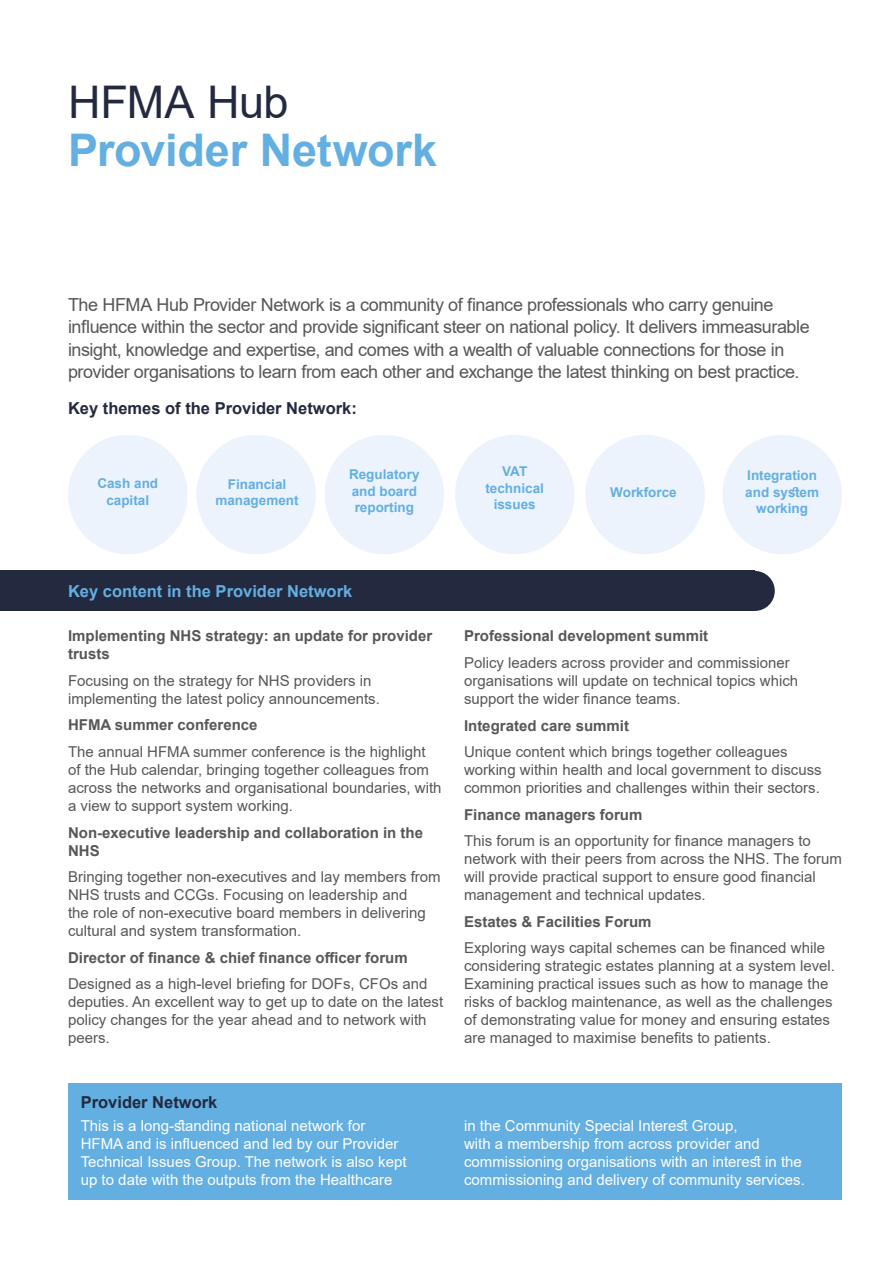
<style>
.page{position:relative;width:893px;height:1263px;background:#fff}
.page>*{position:absolute;margin:0;border:0;box-sizing:border-box;transform-origin:0 0}
.t1{font:700 45px "Arial";letter-spacing:-.005em;color:#63afe2}
.t2{font:45px "Arial";letter-spacing:-.005em;color:#23293e}
.t3{font:18px/22.5px "Arial";letter-spacing:-.025em;color:#575756}
.t4{font:700 16.5px "Arial";color:#23293e}
.t5{font:700 16.5px "Arial";color:#63afe2}
.t6{font:15px/18px "Arial";color:#575756}
.t7{font:15px/18px "Arial";color:#fff}
.t8{font:700 15px/18px "Arial";color:#575756}
.t9{font:700 13.5px/16.5px "Arial";color:#63afe2;text-align:center}
</style>
<div class="page">
<div style="left:0;top:571px;width:755px;height:40px;background:#23293e"></div>
<div style="left:735px;top:571px;width:40px;height:40px;background:#23293e;border-radius:50%"></div>
<div style="left:68px;top:1083px;width:774px;height:117px;background:#63afe2"></div>
<div style="left:68px;top:435px;width:120px;height:119px;background:#ecf3fc;border-radius:50%"></div>
<div style="left:196px;top:435px;width:120px;height:119px;background:#ecf3fc;border-radius:50%"></div>
<div style="left:325px;top:435px;width:119px;height:119px;background:#ecf3fc;border-radius:50%"></div>
<div style="left:455px;top:435px;width:119px;height:119px;background:#ecf3fc;border-radius:50%"></div>
<div style="left:585px;top:435px;width:120px;height:119px;background:#ecf3fc;border-radius:50%"></div>
<div style="left:722px;top:435px;width:120px;height:119px;background:#ecf3fc;border-radius:50%"></div>
<h1 class="t2" style="left:68px;top:71px;width:222px">HFMA Hub</h1>
<h1 class="t1" style="left:68px;top:118px;width:371px">Provider Network</h1>
<p class="t3" style="left:68px;top:293px;width:743px">The HFMA Hub Provider Network is a community of finance professionals who carry genuine influence within the sector and provide significant steer on national policy. It delivers immeasurable insight, knowledge and expertise, and comes with a wealth of valuable connections for those in provider organisations to learn from each other and exchange the latest thinking on best practice.</p>
<p class="t4" style="left:68px;top:397px;width:290px">Key themes of the Provider Network:</p>
<p class="t9" style="left:97px;top:475px;width:62px">Cash and capital</p>
<p class="t9" style="left:215px;top:476px;width:85px">Financial management</p>
<p class="t9" style="left:349px;top:466px;width:72px;text-align:left">Regulatory and board reporting</p>
<p class="t9" style="left:485px;top:463px;width:60px">VAT technical issues</p>
<p class="t5" style="left:68px;top:579px;width:286px">Key content in the Provider Network</p>
<p class="t9" style="left:610px;top:484px;width:68px">Workforce</p>
<p class="t9" style="left:745px;top:467px;width:75px">Integration and system working</p>
<p class="t8" style="left:68px;top:627px;width:366px">Implementing NHS strategy: an update for provider trusts</p>
<p class="t6" style="left:68px;top:672px;width:313px">Focusing on the strategy for NHS providers in implementing the latest policy announcements.</p>
<p class="t8" style="left:68px;top:716px;width:191px">HFMA summer conference</p>
<p class="t6" style="left:68px;top:743px;width:375px">The annual HFMA summer conference is the highlight of the Hub calendar, bringing together colleagues from across the networks and organisational boundaries, with a view to support system working.</p>
<p class="t8" style="left:68px;top:823px;width:357px">Non-executive leadership and collaboration in the<br>NHS</p>
<p class="t6" style="left:68px;top:868px;width:374px">Bringing together non-executives and lay members from NHS trusts and CCGs. Focusing on leadership and<br>the role of non-executive board members in delivering cultural and system transformation.</p>
<p class="t8" style="left:68px;top:948px;width:341px">Director of finance &amp; chief finance officer forum</p>
<p class="t6" style="left:68px;top:975px;width:377px">Designed as a high-level briefing for DOFs, CFOs and deputies. An excellent way to get up to date on the latest policy changes for the year ahead and to network with peers.</p>
<p class="t8" style="left:464px;top:627px;width:246px">Professional development summit</p>
<p class="t6" style="left:464px;top:654px;width:336px">Policy leaders across provider and commissioner organisations will update on technical topics which support the wider finance teams.</p>
<p class="t8" style="left:464px;top:716px;width:167px">Integrated care summit</p>
<p class="t6" style="left:464px;top:743px;width:359px">Unique content which brings together colleagues working within health and local government to discuss common priorities and challenges within their sectors.</p>
<p class="t8" style="left:464px;top:805px;width:180px">Finance managers forum</p>
<p class="t6" style="left:464px;top:832px;width:379px">This forum is an opportunity for finance managers to network with their peers from across the NHS. The forum will provide practical support to ensure good financial management and technical updates.</p>
<p class="t8" style="left:464px;top:912px;width:189px">Estates &amp; Facilities Forum</p>
<p class="t6" style="left:464px;top:939px;width:372px">Exploring ways capital schemes can be financed while considering strategic estates planning at a system level.<br>Examining practical issues such as how to manage the risks of backlog maintenance, as well as the challenges of demonstrating value for money and ensuring estates are managed to maximise benefits to patients.</p>
<p class="t4" style="left:81px;top:1091px;width:138px">Provider Network</p>
<p class="t7" style="left:81px;top:1116px;width:327px">This is a long-standing national network for HFMA and is influenced and led by our Provider Technical Issues Group. The network is also kept up to date with the outputs from the Healthcare</p>
<p class="t7" style="left:464px;top:1116px;width:342px">in the Community Special Interest Group,<br>with a membership from across provider and commissioning organisations with an interest in the commissioning and delivery of community services.</p>
</div>
